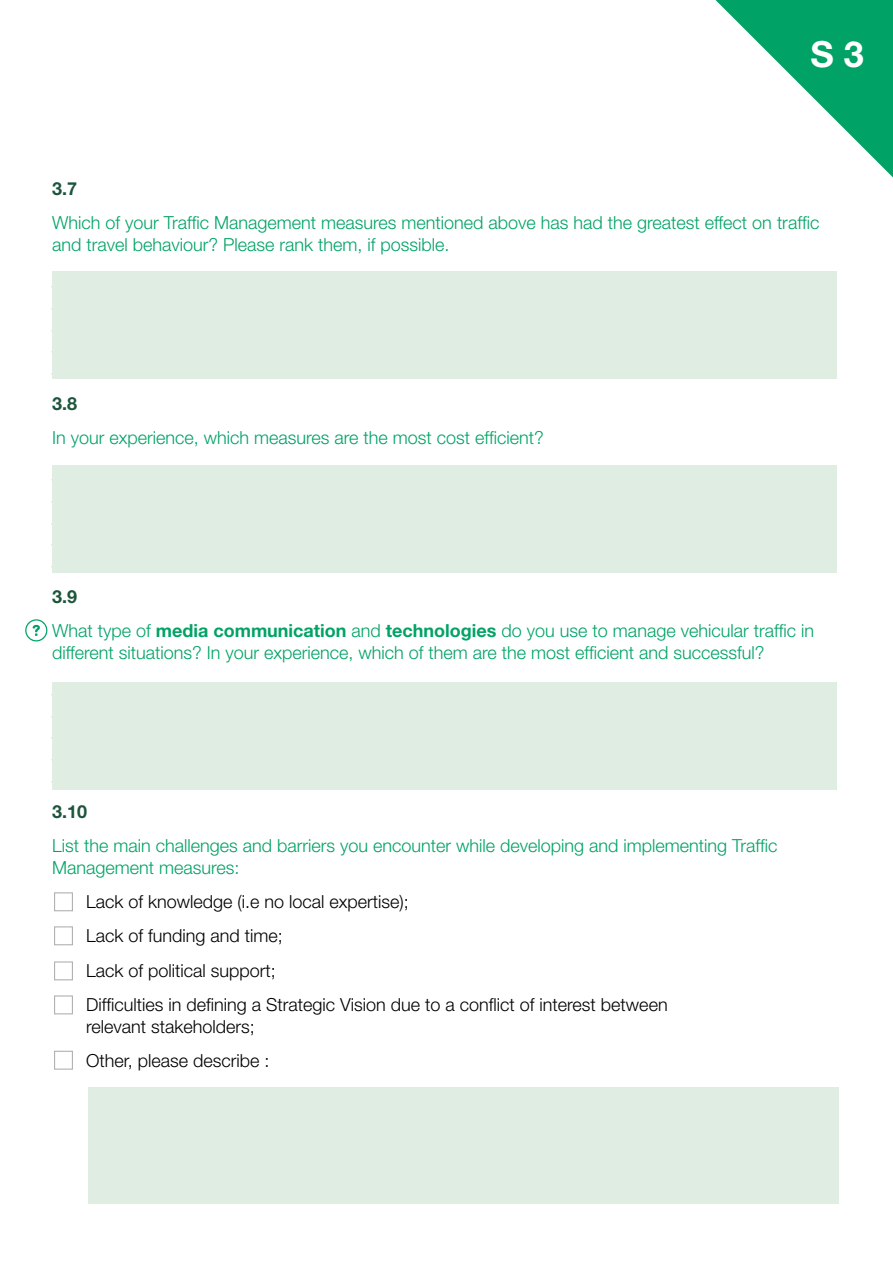
<style>
.page{position:relative;width:893px;height:1263px;background:#fff}
.page>*{position:absolute;margin:0;border:0;box-sizing:border-box;transform-origin:0 0}
.t1{font:700 36px "Helvetica Neue";color:#fff}
.t2{font:300 18px/21.6px "Helvetica Neue";color:#00a365}
.t3{font:300 18px/34.3px "Helvetica Neue";color:#000}
.t4{font:700 18px "Helvetica Neue";color:#1c553b}
.s1{font-weight:700;color:#1c553b}
.s2{font-weight:700}
</style>
<div class="page">
<div style="left:52px;top:271px;width:785px;height:107px;background:#dfede2"></div>
<div style="left:52px;top:466px;width:785px;height:107px;background:#dfede2"></div>
<div style="left:54px;top:892px;width:19px;height:19px;border:1px solid #b3b2b2"></div>
<div style="left:54px;top:926px;width:19px;height:19px;border:1px solid #b3b2b2"></div>
<div style="left:54px;top:961px;width:19px;height:19px;border:1px solid #b3b2b2"></div>
<div style="left:54px;top:995px;width:19px;height:19px;border:1px solid #b3b2b2"></div>
<div style="left:54px;top:1051px;width:19px;height:19px;border:1px solid #b3b2b2"></div>
<div style="left:88px;top:1087px;width:751px;height:116px;background:#dfede2"></div>
<div style="left:52px;top:682px;width:785px;height:108px;background:#dfede2"></div>
<svg style="left:715px;top:0;width:178px;height:177px"></svg>
<svg style="left:25px;top:619px;width:22px;height:22px"></svg>
<h1 class="t1" style="left:810px;top:32px;width:55px">S 3</h1>
<p class="t4" style="left:52px;top:177px;width:27px">3.7</p>
<p class="t2" style="left:52px;top:212px;width:769px">Which of your Traffic Management measures mentioned above has had the greatest effect on traffic and travel behaviour? Please rank them, if possible.</p>
<p class="t4" style="left:52px;top:392px;width:27px">3.8</p>
<p class="t2" style="left:52px;top:426px;width:493px">In your experience, which measures are the most cost efficient?</p>
<p class="t2" style="left:52px;top:579px;width:763px;line-height:34.3px"><span class="s1">3.9<br></span>What type of <span class="s2">media communication</span> and <span class="s2">technologies</span> do you use to manage vehicular traffic in</p>
<p class="t2" style="left:52px;top:641px;width:714px">different situations? In your experience, which of them are the most efficient and successful?</p>
<p class="t4" style="left:52px;top:800px;width:37px">3.10</p>
<p class="t2" style="left:52px;top:834px;width:727px">List the main challenges and barriers you encounter while developing and implementing Traffic<br>Management measures:</p>
<p class="t3" style="left:86px;top:884px;width:583px">Lack of knowledge (i.e no local expertise);<br>Lack of funding and time;<br>Lack of political support;<br>Difficulties in defining a Strategic Vision due to a conflict of interest between</p>
<p class="t3" style="left:86px;top:1009px;width:185px">relevant stakeholders;<br>Other, please describe :</p>
</div>
